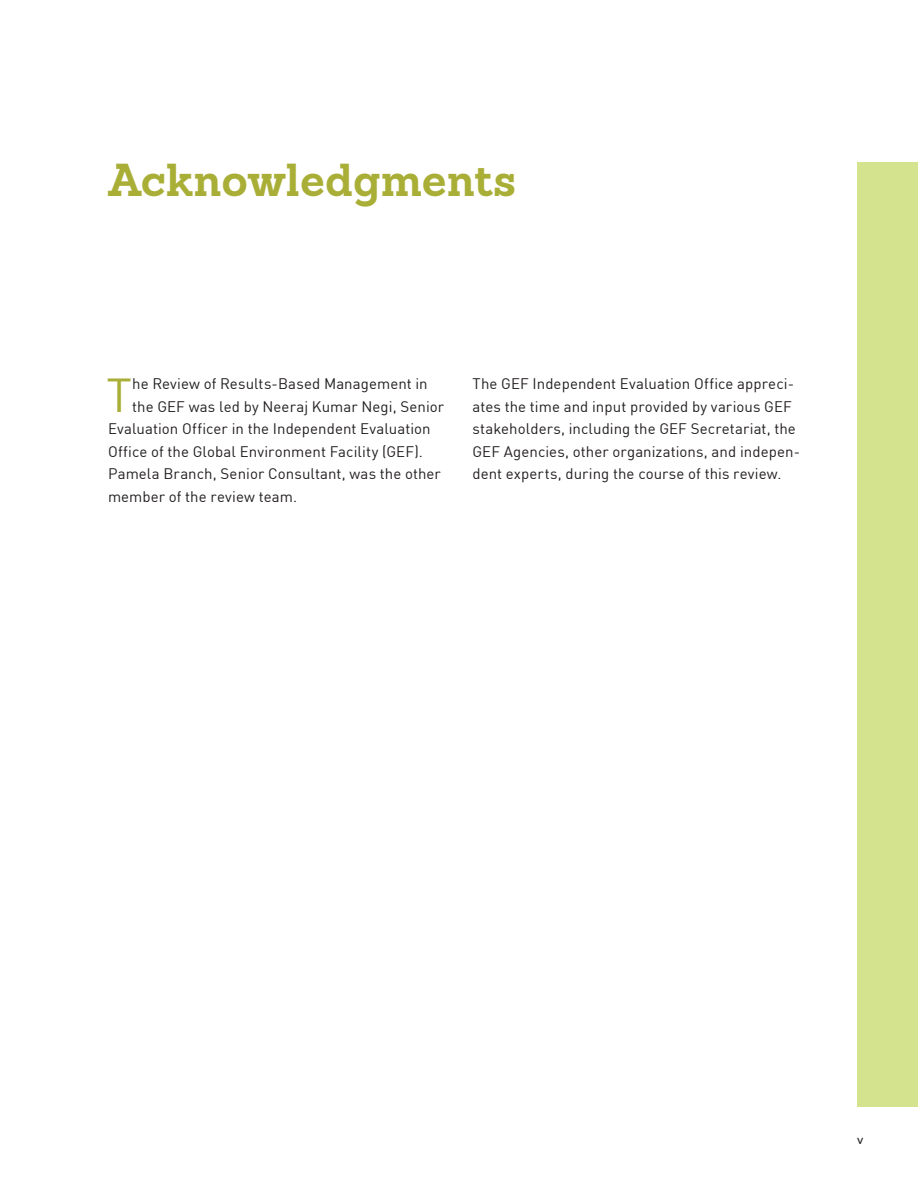
<style>
.page{position:relative;width:918px;height:1188px;background:#fff}
.page>*{position:absolute;margin:0;border:0;box-sizing:border-box;transform-origin:0 0}
.t1{font:46.65px "DINOT";color:#a9ae37}
.t2{font:700 45px "Sanchez Slab";color:#a9ae37}
.t3{font:15px/22.5px "DINOT";letter-spacing:.005em;color:#231f20}
.t4{font:500 12px "Lato";color:#231f20}
</style>
<div class="page">
<div style="left:857px;top:162px;width:61px;height:945px;background:#d4e48e"></div>
<h2 class="t2" style="left:108px;top:148px;width:410px">Acknowledgments</h2>
<h1 class="t1" style="left:107px;top:360px;width:27px">T</h1>
<p class="t3" style="left:132px;top:372px;width:297px">he Review of Results-Based Management in</p>
<p class="t3" style="left:132px;top:394px;width:314px">the GEF was led by Neeraj Kumar Negi, Senior</p>
<p class="t3" style="left:108px;top:417px;width:324px">Evaluation Officer in the Independent Evaluation</p>
<p class="t3" style="left:108px;top:439px;width:316px">Office of the Global Environment Facility (GEF).</p>
<p class="t3" style="left:108px;top:462px;width:334px">Pamela Branch, Senior Consultant, was the other</p>
<p class="t3" style="left:108px;top:484px;width:191px">member of the review team.</p>
<p class="t3" style="left:473px;top:372px;width:329px">The GEF Independent Evaluation Office appreci&shy;ates the time and input provided by various GEF stakeholders, including the GEF Secretariat, the GEF Agencies, other organizations, and indepen&shy;dent experts, during the course of this review.</p>
<p class="t4" style="left:857px;top:1131px;width:8px">v</p>
</div>
